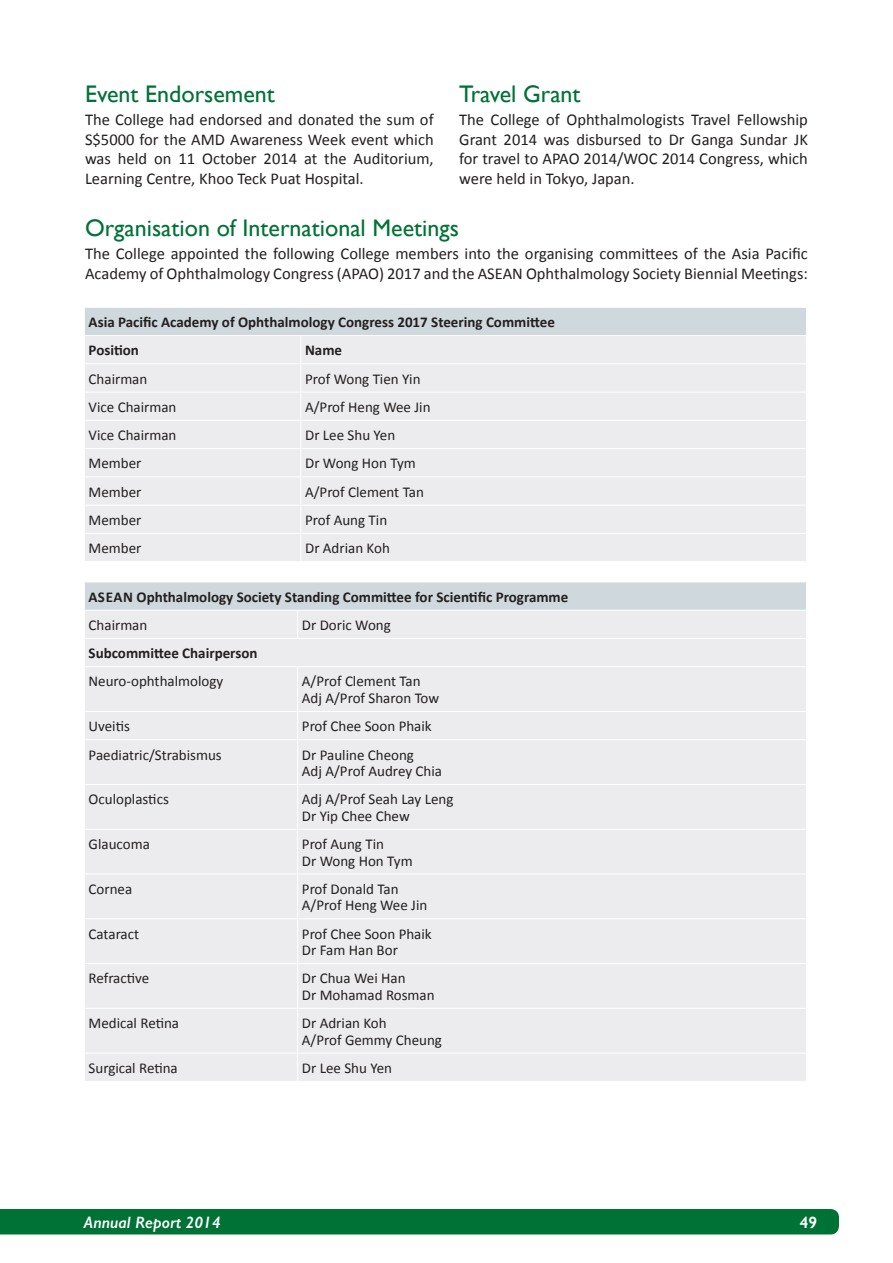
<style>
.page{position:relative;width:893px;height:1263px;background:#fff}
.page>*{position:absolute;margin:0;border:0;box-sizing:border-box;transform-origin:0 0}
.t1{font:24px "Gill Sans";color:#007236}
.t2{font:16.5px/19.5px "Calibri";color:#231f20;text-align:justify}
.t3{font:italic 600 16.5px "Gill Sans";color:#fff}
.t4{font:600 16.5px "Gill Sans";color:#fff}
.t5{font:15px/16.5px "Calibri";color:#231f20}
.t6{font:700 15px/28.2px "Calibri";color:#231f20}
</style>
<div class="page">
<div style="left:0;top:1209px;width:839px;height:25px;background:#007236"></div>
<div style="left:84px;top:307px;width:722px;height:29px;background:#cfd8dd"></div>
<div style="left:85px;top:336px;width:721px;height:225px;background:#ececee"></div>
<hr style="left:84px;top:307px;width:217px;height:1px;background:#fff">
<hr style="left:301px;top:307px;width:506px;height:1px;background:#fff">
<hr style="left:84px;top:335px;width:217px;height:1px;background:#fff">
<hr style="left:301px;top:335px;width:506px;height:1px;background:#fff">
<hr style="left:84px;top:363px;width:217px;height:1px;background:#fff">
<hr style="left:301px;top:363px;width:506px;height:1px;background:#fff">
<hr style="left:84px;top:392px;width:217px;height:1px;background:#fff">
<hr style="left:301px;top:392px;width:506px;height:1px;background:#fff">
<hr style="left:84px;top:420px;width:217px;height:1px;background:#fff">
<hr style="left:301px;top:420px;width:506px;height:1px;background:#fff">
<hr style="left:84px;top:448px;width:217px;height:1px;background:#fff">
<hr style="left:301px;top:448px;width:506px;height:1px;background:#fff">
<hr style="left:84px;top:476px;width:217px;height:1px;background:#fff">
<hr style="left:301px;top:476px;width:506px;height:1px;background:#fff">
<hr style="left:84px;top:505px;width:217px;height:1px;background:#fff">
<hr style="left:301px;top:505px;width:506px;height:1px;background:#fff">
<hr style="left:84px;top:533px;width:217px;height:1px;background:#fff">
<svg style="left:84px;top:308px;width:1px;height:27px"></svg>
<hr style="left:301px;top:533px;width:506px;height:1px;background:#fff">
<svg style="left:300px;top:336px;width:1px;height:225px"></svg>
<div style="left:84px;top:582px;width:722px;height:28px;background:#cfd8dd"></div>
<div style="left:85px;top:611px;width:721px;height:470px;background:#ececee"></div>
<svg style="left:297px;top:611px;width:1px;height:27px"></svg>
<hr style="left:84px;top:638px;width:214px;height:1px;background:#fff">
<svg style="left:84px;top:582px;width:1px;height:28px"></svg>
<hr style="left:298px;top:638px;width:509px;height:1px;background:#fff">
<hr style="left:84px;top:666px;width:214px;height:1px;background:#fff">
<hr style="left:298px;top:666px;width:509px;height:1px;background:#fff">
<hr style="left:297px;top:667px;width:1px;height:44px;background:#fff">
<hr style="left:84px;top:711px;width:214px;height:1px;background:#fff">
<hr style="left:298px;top:711px;width:509px;height:1px;background:#fff">
<svg style="left:297px;top:712px;width:1px;height:27px"></svg>
<hr style="left:84px;top:739px;width:214px;height:1px;background:#fff">
<hr style="left:298px;top:739px;width:509px;height:1px;background:#fff">
<hr style="left:297px;top:740px;width:1px;height:44px;background:#fff">
<hr style="left:84px;top:784px;width:214px;height:1px;background:#fff">
<hr style="left:298px;top:784px;width:509px;height:1px;background:#fff">
<hr style="left:297px;top:785px;width:1px;height:44px;background:#fff">
<hr style="left:84px;top:829px;width:214px;height:1px;background:#fff">
<hr style="left:298px;top:829px;width:509px;height:1px;background:#fff">
<hr style="left:297px;top:830px;width:1px;height:44px;background:#fff">
<hr style="left:84px;top:874px;width:214px;height:1px;background:#fff">
<hr style="left:298px;top:874px;width:509px;height:1px;background:#fff">
<hr style="left:297px;top:874px;width:1px;height:44px;background:#fff">
<hr style="left:84px;top:918px;width:214px;height:1px;background:#fff">
<hr style="left:298px;top:918px;width:509px;height:1px;background:#fff">
<hr style="left:297px;top:919px;width:1px;height:44px;background:#fff">
<hr style="left:84px;top:963px;width:214px;height:1px;background:#fff">
<hr style="left:298px;top:963px;width:509px;height:1px;background:#fff">
<hr style="left:297px;top:964px;width:1px;height:44px;background:#fff">
<hr style="left:84px;top:1008px;width:214px;height:1px;background:#fff">
<hr style="left:298px;top:1008px;width:509px;height:1px;background:#fff">
<hr style="left:297px;top:1009px;width:1px;height:44px;background:#fff">
<hr style="left:84px;top:1053px;width:214px;height:1px;background:#fff">
<hr style="left:298px;top:1053px;width:509px;height:1px;background:#fff">
<svg style="left:297px;top:1054px;width:1px;height:27px"></svg>
<h1 class="t1" style="left:85px;top:80px;width:191px">Event Endorsement</h1>
<p class="t2" style="left:85px;top:110px;width:350px">The College had endorsed and donated the sum of S$5000 for the AMD Awareness Week event which was held on 11 October 2014 at the Auditorium, Learning Centre, Khoo Teck Puat Hospital.</p>
<h1 class="t1" style="left:459px;top:80px;width:123px">Travel Grant</h1>
<p class="t2" style="left:459px;top:110px;width:350px">The College of Ophthalmologists Travel Fellowship Grant 2014 was disbursed to Dr Ganga Sundar JK for travel to APAO 2014/WOC 2014 Congress, which were held in Tokyo, Japan.</p>
<h1 class="t1" style="left:85px;top:214px;width:375px">Organisation of International Meetings</h1>
<p class="t2" style="left:85px;top:244px;width:724px">The College appointed the following College members into the organising committees of the Asia Pacific<br>Academy of Ophthalmology Congress (APAO) 2017 and the ASEAN Ophthalmology Society Biennial Meetings:</p>
<p class="t6" style="left:89px;top:308px;width:468px">Asia Pacific Academy of Ophthalmology Congress 2017 Steering Committee<br>Position</p>
<p class="t6" style="left:305px;top:336px;width:39px">Name</p>
<p class="t5" style="left:89px;top:370px;width:60px">Chairman</p>
<p class="t5" style="left:305px;top:370px;width:117px">Prof Wong Tien Yin</p>
<p class="t5" style="left:89px;top:399px;width:89px">Vice Chairman</p>
<p class="t5" style="left:305px;top:399px;width:127px">A/Prof Heng Wee Jin</p>
<p class="t5" style="left:89px;top:427px;width:89px">Vice Chairman</p>
<p class="t5" style="left:305px;top:427px;width:92px">Dr Lee Shu Yen</p>
<p class="t5" style="left:89px;top:455px;width:54px">Member</p>
<p class="t5" style="left:305px;top:455px;width:112px">Dr Wong Hon Tym</p>
<p class="t5" style="left:89px;top:483px;width:54px">Member</p>
<p class="t5" style="left:305px;top:483px;width:120px">A/Prof Clement Tan</p>
<p class="t5" style="left:89px;top:512px;width:54px">Member</p>
<p class="t5" style="left:305px;top:512px;width:84px">Prof Aung Tin</p>
<p class="t5" style="left:89px;top:540px;width:54px">Member</p>
<p class="t5" style="left:305px;top:540px;width:86px">Dr Adrian Koh</p>
<p class="t6" style="left:89px;top:583px;width:481px">ASEAN Ophthalmology Society Standing Committee for Scientific Programme</p>
<p class="t5" style="left:89px;top:617px;width:60px">Chairman</p>
<p class="t5" style="left:302px;top:617px;width:90px">Dr Doric Wong</p>
<p class="t6" style="left:89px;top:639px;width:170px">Subcommittee Chairperson</p>
<p class="t5" style="left:89px;top:673px;width:136px">Neuro-ophthalmology</p>
<p class="t5" style="left:302px;top:673px;width:139px">A/Prof Clement Tan<br>Adj A/Prof Sharon Tow</p>
<p class="t5" style="left:89px;top:718px;width:43px">Uveitis</p>
<p class="t5" style="left:302px;top:718px;width:131px">Prof Chee Soon Phaik</p>
<p class="t5" style="left:89px;top:746px;width:135px">Paediatric/Strabismus</p>
<p class="t5" style="left:302px;top:746px;width:142px">Dr Pauline Cheong<br>Adj A/Prof Audrey Chia</p>
<p class="t5" style="left:89px;top:791px;width:82px">Oculoplastics</p>
<p class="t5" style="left:302px;top:791px;width:153px">Adj A/Prof Seah Lay Leng<br>Dr Yip Chee Chew</p>
<p class="t5" style="left:89px;top:836px;width:63px">Glaucoma</p>
<p class="t5" style="left:302px;top:836px;width:112px">Prof Aung Tin<br>Dr Wong Hon Tym</p>
<p class="t5" style="left:89px;top:881px;width:45px">Cornea</p>
<p class="t5" style="left:302px;top:881px;width:127px">Prof Donald Tan<br>A/Prof Heng Wee Jin</p>
<p class="t5" style="left:89px;top:925px;width:52px">Cataract</p>
<p class="t5" style="left:302px;top:925px;width:131px">Prof Chee Soon Phaik<br>Dr Fam Han Bor</p>
<p class="t5" style="left:89px;top:970px;width:62px">Refractive</p>
<p class="t5" style="left:302px;top:970px;width:134px">Dr Chua Wei Han<br>Dr Mohamad Rosman</p>
<p class="t5" style="left:89px;top:1015px;width:92px">Medical Retina</p>
<p class="t5" style="left:302px;top:1015px;width:142px">Dr Adrian Koh<br>A/Prof Gemmy Cheung</p>
<p class="t5" style="left:89px;top:1060px;width:91px">Surgical Retina</p>
<p class="t5" style="left:302px;top:1060px;width:92px">Dr Lee Shu Yen</p>
<p class="t3" style="left:84px;top:1212px;width:138px">Annual Report 2014</p>
<p class="t4" style="left:800px;top:1212px;width:19px">49</p>
</div>
